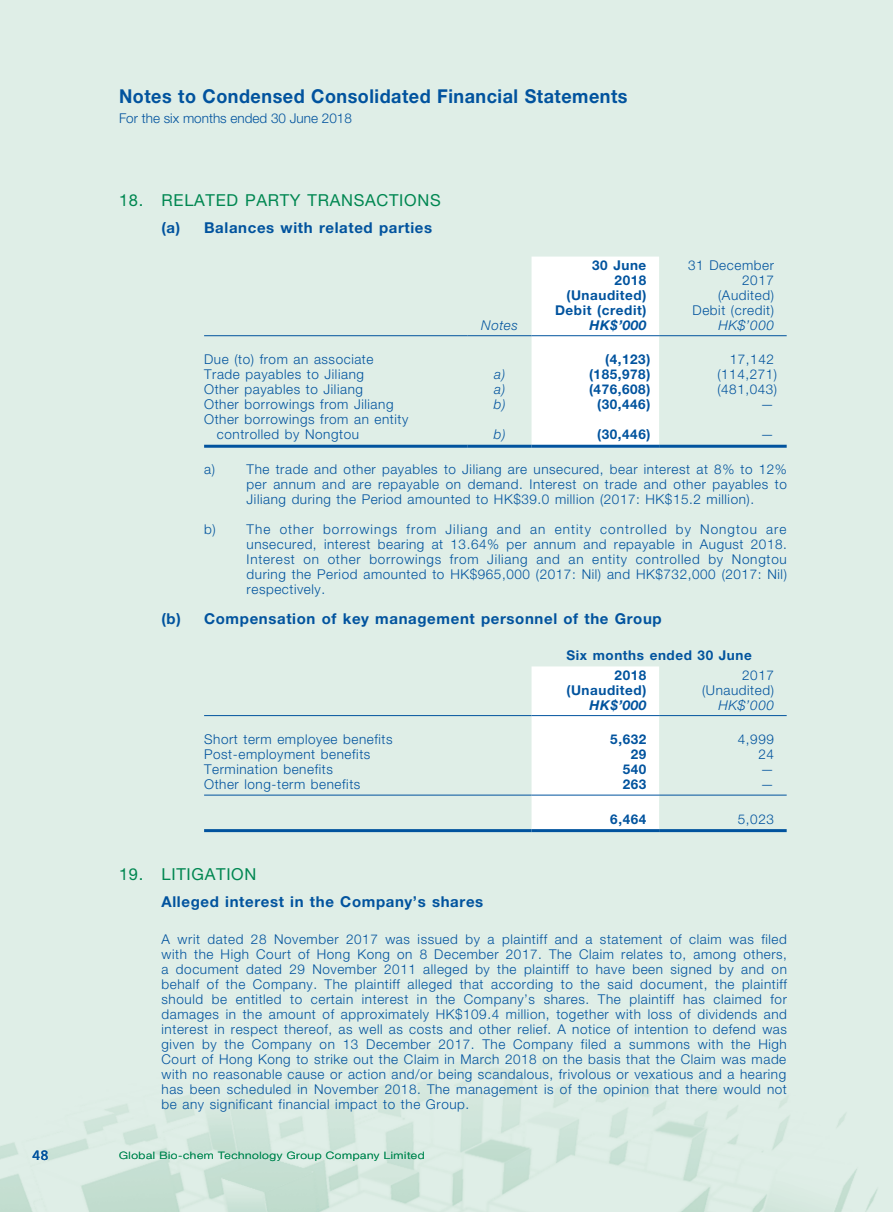
<style>
.page{position:relative;width:893px;height:1212px;background:#fff}
.page>*{position:absolute;margin:0;border:0;box-sizing:border-box;transform-origin:0 0}
.t1{font:700 19.2px "Helvetica Neue";letter-spacing:.03em;color:#01539e;scale:.94 1}
.t2{font:16.5px "Helvetica Neue";letter-spacing:.04em;color:#008751}
.t3{font:700 15px "Helvetica Neue";letter-spacing:.04em;color:#01539e}
.t4{font:300 13.5px/15px "Helvetica Neue";letter-spacing:.04em;color:#01539e;text-align:justify}
.t5{font:700 13.5px/19.2px "Helvetica Neue";letter-spacing:.04em;color:#01539e}
.t6{font:300 13.5px "Helvetica Neue";color:#01539e}
.t7{font:italic 300 13.5px "Helvetica Neue";letter-spacing:.04em;color:#01539e}
.t8{font:italic 700 13.5px "Helvetica Neue";letter-spacing:.04em;color:#01539e}
.t9{font:13.5px "Frutiger";color:#01539e}
.t10{font:300 10.2px "Helvetica Neue";letter-spacing:.05em;color:#008751;scale:1.18 1}
</style>
<div class="page">
<hr style="left:892px;top:0;width:1px;height:1212px;background:#deede6">
<svg style="left:531px;top:257px;width:128px;height:188px"></svg>
<hr style="left:204px;top:335px;width:264px;height:1px;background:#01539e">
<hr style="left:468px;top:335px;width:63px;height:1px;background:#01539e">
<hr style="left:531px;top:335px;width:128px;height:1px;background:#01539e">
<hr style="left:659px;top:335px;width:128px;height:1px;background:#01539e">
<hr style="left:204px;top:445px;width:264px;height:3px;background:#01539e">
<hr style="left:468px;top:445px;width:63px;height:3px;background:#01539e">
<hr style="left:531px;top:445px;width:128px;height:3px;background:#01539e">
<hr style="left:659px;top:445px;width:128px;height:3px;background:#01539e">
<svg style="left:531px;top:666px;width:128px;height:163px"></svg>
<hr style="left:204px;top:715px;width:327px;height:1px;background:#01539e">
<hr style="left:531px;top:715px;width:128px;height:1px;background:#01539e">
<hr style="left:659px;top:715px;width:128px;height:1px;background:#01539e">
<hr style="left:204px;top:795px;width:327px;height:1px;background:#01539e">
<hr style="left:531px;top:795px;width:128px;height:1px;background:#01539e">
<hr style="left:659px;top:795px;width:128px;height:1px;background:#01539e">
<hr style="left:204px;top:829px;width:327px;height:3px;background:#01539e">
<hr style="left:531px;top:829px;width:128px;height:3px;background:#01539e">
<hr style="left:659px;top:829px;width:128px;height:3px;background:#01539e">
<h1 class="t1" style="left:119px;top:84px;width:542px">Notes to Condensed Consolidated Financial Statements</h1>
<p class="t6" style="left:119px;top:110px;width:234px">For the six months ended 30 June 2018</p>
<p class="t2" style="left:119px;top:190px;width:323px">18. RELATED PARTY TRANSACTIONS</p>
<p class="t3" style="left:162px;top:219px;width:272px">(a) Balances with related parties</p>
<p class="t5" style="left:592px;top:255px;width:56px">30 June</p>
<p class="t4" style="left:688px;top:257px;width:87px">31 December</p>
<p class="t5" style="left:615px;top:270px;width:33px">2018</p>
<p class="t4" style="left:742px;top:272px;width:33px">2017</p>
<p class="t5" style="left:566px;top:285px;width:81px">(Unaudited)</p>
<p class="t4" style="left:718px;top:287px;width:57px">(Audited)</p>
<p class="t5" style="left:555px;top:300px;width:93px">Debit (credit)</p>
<p class="t4" style="left:693px;top:302px;width:83px">Debit (credit)</p>
<p class="t7" style="left:481px;top:317px;width:38px">Notes</p>
<p class="t8" style="left:589px;top:316px;width:58px">HK$’000</p>
<p class="t7" style="left:718px;top:317px;width:57px">HK$’000</p>
<p class="t4" style="left:204px;top:352px;width:171px">Due (to) from an associate</p>
<p class="t5" style="left:605px;top:349px;width:47px">(4,123)</p>
<p class="t4" style="left:730px;top:352px;width:46px">17,142</p>
<p class="t4" style="left:204px;top:367px;width:161px">Trade payables to Jiliang</p>
<p class="t7" style="left:494px;top:366px;width:13px">a)</p>
<p class="t5" style="left:589px;top:364px;width:63px">(185,978)</p>
<p class="t4" style="left:717px;top:367px;width:61px">(114,271)</p>
<p class="t4" style="left:204px;top:382px;width:160px">Other payables to Jiliang</p>
<p class="t7" style="left:494px;top:381px;width:13px">a)</p>
<p class="t5" style="left:589px;top:379px;width:63px">(476,608)</p>
<p class="t4" style="left:717px;top:382px;width:61px">(481,043)</p>
<p class="t4" style="left:204px;top:397px;width:191px">Other borrowings from Jiliang</p>
<p class="t7" style="left:494px;top:396px;width:13px">b)</p>
<p class="t5" style="left:597px;top:394px;width:55px">(30,446)</p>
<p class="t4" style="left:760px;top:397px;width:15px">—</p>
<p class="t4" style="left:217px;top:412px;width:193px;text-indent:-13px">Other borrowings from an entity controlled by Nongtou</p>
<p class="t7" style="left:494px;top:426px;width:13px">b)</p>
<p class="t5" style="left:597px;top:424px;width:55px">(30,446)</p>
<p class="t4" style="left:760px;top:427px;width:15px">—</p>
<p class="t4" style="left:247px;top:461px;width:542px;text-indent:-43px">a) The trade and other payables to Jiliang are unsecured, bear interest at 8% to 12% per annum and are repayable on demand. Interest on trade and other payables to Jiliang during the Period amounted to HK$39.0 million (2017: HK$15.2 million).</p>
<p class="t4" style="left:247px;top:521px;width:542px;text-indent:-43px">b) The other borrowings from Jiliang and an entity controlled by Nongtou are unsecured, interest bearing at 13.64% per annum and repayable in August 2018.<br>Interest on other borrowings from Jiliang and an entity controlled by Nongtou during the Period amounted to HK$965,000 (2017: Nil) and HK$732,000 (2017: Nil) respectively.</p>
<p class="t3" style="left:162px;top:609px;width:502px">(b) Compensation of key management personnel of the Group</p>
<p class="t5" style="left:615px;top:645px;width:139px;text-indent:-48px">Six months ended 30 June<br>2018</p>
<p class="t4" style="left:742px;top:667px;width:33px">2017</p>
<p class="t5" style="left:566px;top:680px;width:81px">(Unaudited)</p>
<p class="t4" style="left:702px;top:682px;width:73px">(Unaudited)</p>
<p class="t8" style="left:589px;top:696px;width:58px">HK$’000</p>
<p class="t7" style="left:718px;top:697px;width:57px">HK$’000</p>
<p class="t4" style="left:204px;top:731px;width:190px">Short term employee benefits</p>
<p class="t5" style="left:610px;top:729px;width:38px">5,632</p>
<p class="t4" style="left:738px;top:731px;width:38px">4,999</p>
<p class="t4" style="left:204px;top:746px;width:168px">Post-employment benefits</p>
<p class="t5" style="left:631px;top:744px;width:17px">29</p>
<p class="t4" style="left:758px;top:746px;width:17px">24</p>
<p class="t4" style="left:204px;top:761px;width:130px">Termination benefits</p>
<p class="t5" style="left:623px;top:759px;width:25px">540</p>
<p class="t4" style="left:760px;top:761px;width:15px">—</p>
<p class="t4" style="left:204px;top:776px;width:158px">Other long-term benefits</p>
<p class="t5" style="left:623px;top:774px;width:25px">263</p>
<p class="t4" style="left:760px;top:776px;width:15px">—</p>
<p class="t5" style="left:610px;top:809px;width:38px">6,464</p>
<p class="t4" style="left:738px;top:811px;width:38px">5,023</p>
<p class="t2" style="left:119px;top:864px;width:139px">19. LITIGATION</p>
<p class="t3" style="left:162px;top:893px;width:323px">Alleged interest in the Company’s shares</p>
<p class="t4" style="left:162px;top:931px;width:627px">A writ dated 28 November 2017 was issued by a plaintiff and a statement of claim was filed with the High Court of Hong Kong on 8 December 2017. The Claim relates to, among others, a document dated 29 November 2011 alleged by the plaintiff to have been signed by and on behalf of the Company. The plaintiff alleged that according to the said document, the plaintiff should be entitled to certain interest in the Company’s shares. The plaintiff has claimed for damages in the amount of approximately HK$109.4 million, together with loss of dividends and interest in respect thereof, as well as costs and other relief. A notice of intention to defend was given by the Company on 13 December 2017. The Company filed a summons with the High Court of Hong Kong to strike out the Claim in March 2018 on the basis that the Claim was made with no reasonable cause or action and/or being scandalous, frivolous or vexatious and a hearing has been scheduled in November 2018. The management is of the opinion that there would not be any significant financial impact to the Group.</p>
<p class="t9" style="left:32px;top:1147px;width:17px">48</p>
<p class="t10" style="left:119px;top:1149px;width:260px">Global Bio-chem Technology Group Company Limited</p>
</div>
